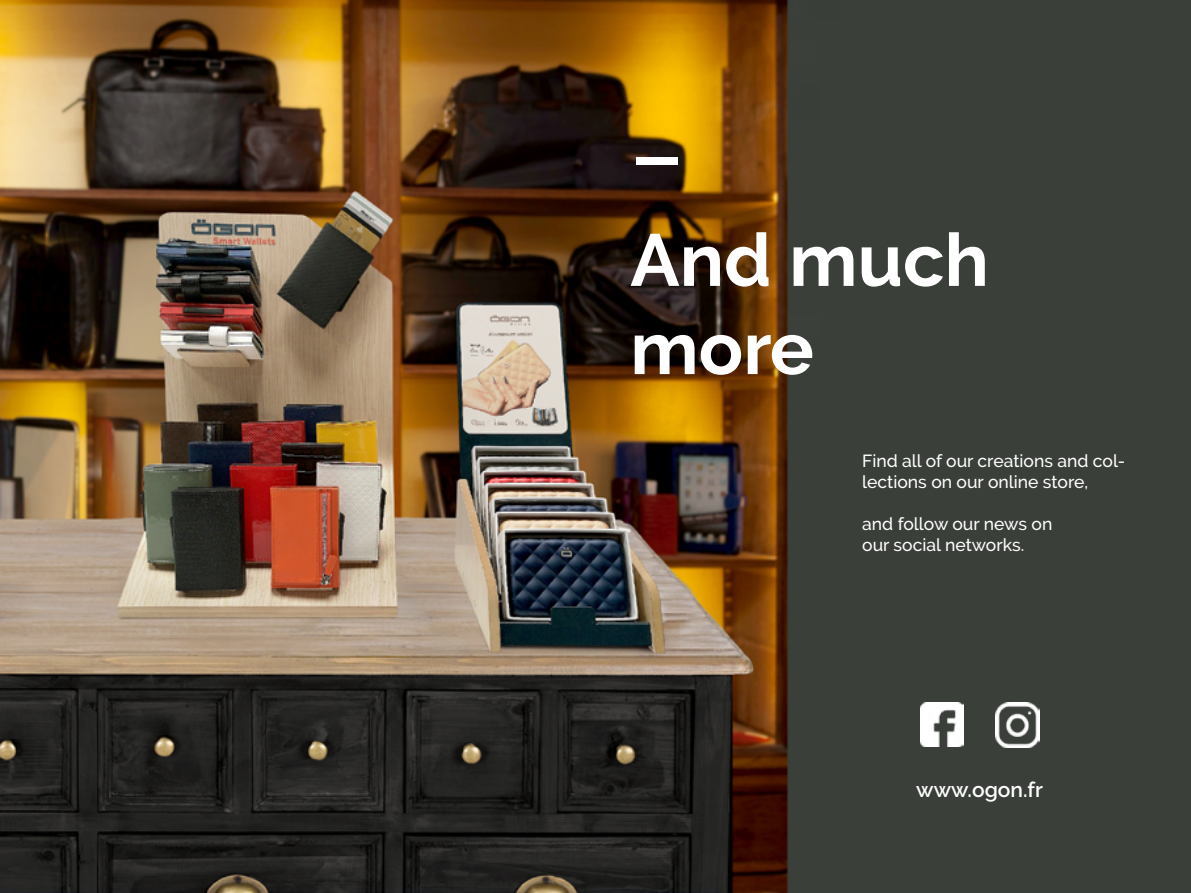
<style>
.page{position:relative;width:1191px;height:893px;background:#fff}
.page>*{position:absolute;margin:0;border:0;box-sizing:border-box;transform-origin:0 0}
.t1{font:700 73.5px/88.2px "Raleway";color:#fff}
.t2{font:600 21px "Raleway";color:#fff}
.t3{font:500 17.5px/21px "Raleway";color:#fff}
</style>
<div class="page">
<img style="left:0;top:0;width:1191px;height:892px">
<div style="left:636px;top:157px;width:42px;height:7px;background:#fff"></div>
<img style="left:920px;top:703px;width:43px;height:43px">
<img style="left:995px;top:703px;width:44px;height:44px">
<h1 class="t1" style="left:630px;top:216px;width:360px">And much more</h1>
<p class="t3" style="left:862px;top:450px;width:264px">Find all of our creations and col&shy;lections on our online store,</p>
<p class="t3" style="left:862px;top:513px;width:192px">and follow our news on our social networks.</p>
<p class="t2" style="left:916px;top:778px;width:128px">www.ogon.fr</p>
</div>
